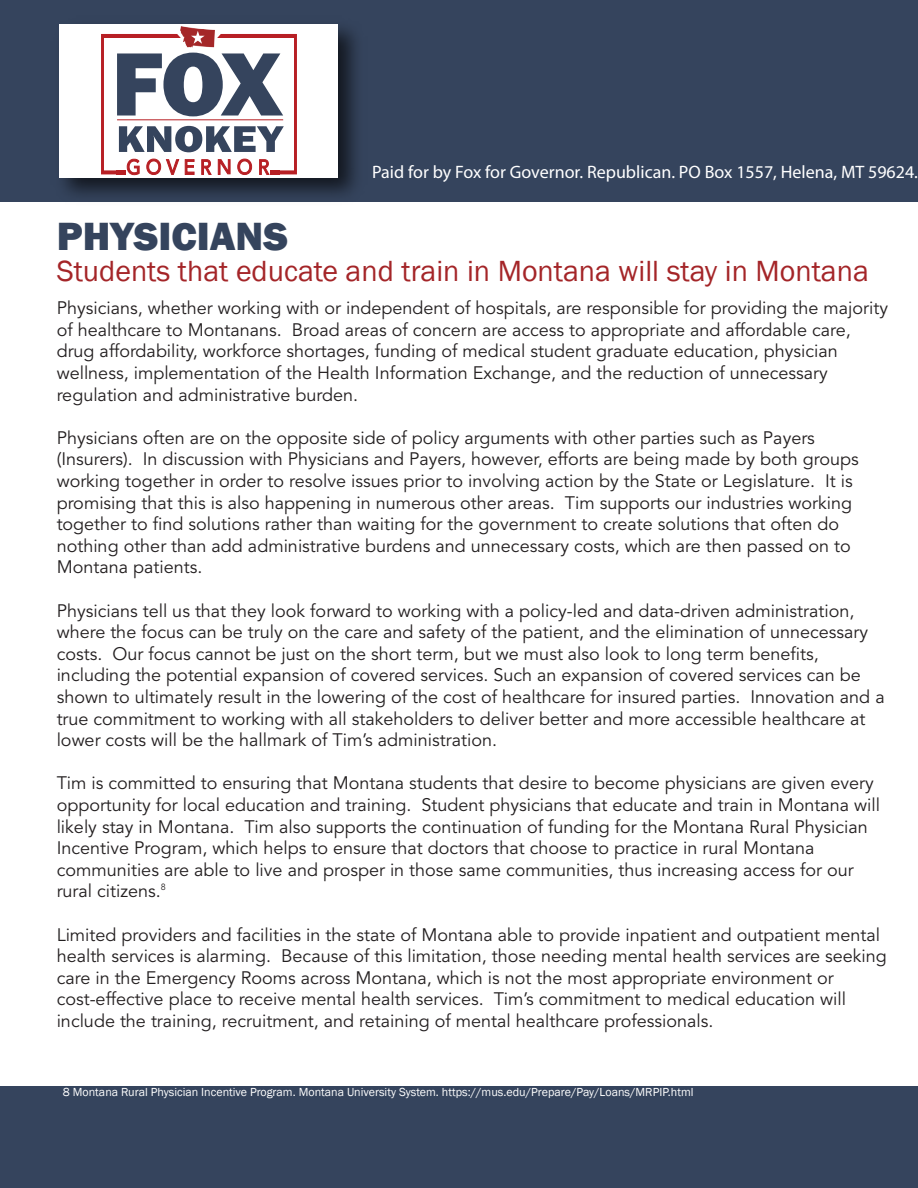
<style>
.page{position:relative;width:918px;height:1188px;background:#35445d}
.page>*{position:absolute;margin:0;border:0;box-sizing:border-box;transform-origin:0 0}
.t1{font:800 40.5px "Franklin Gothic";color:#35445d}
.t2{font:30px "Franklin Gothic";color:#a42528}
.t3{font:18px/21.6px "Avenir LT Std";color:#231f20}
.t4{font:18px "Myriad Pro";color:#fff}
.t5{font:12px "Franklin Gothic";color:#fff}
</style>
<div class="page">
<div style="left:0;top:202px;width:918px;height:884px;background:#fff"></div>
<img style="left:59px;top:24px;width:297px;height:172px">
<div style="left:60px;top:24px;width:278px;height:154px;background:#fff"></div>
<img style="left:181px;top:27px;width:34px;height:4px">
<svg style="left:101px;top:31px;width:196px;height:144px"></svg>
<p class="t4" style="left:372px;top:160px;width:547px">Paid for by Fox for Governor. Republican. PO Box 1557, Helena, MT 59624.</p>
<h1 class="t1" style="left:57px;top:210px;width:233px">PHYSICIANS</h1>
<h2 class="t2" style="left:57px;top:253px;width:814px">Students that educate and train in Montana will stay in Montana</h2>
<p class="t3" style="left:57px;top:298px;width:833px">Physicians, whether working with or independent of hospitals, are responsible for providing the majority of healthcare to Montanans. Broad areas of concern are access to appropriate and affordable care, drug affordability, workforce shortages, funding of medical student graduate education, physician wellness, implementation of the Health Information Exchange, and the reduction of unnecessary regulation and administrative burden.</p>
<p class="t3" style="left:57px;top:427px;width:804px">Physicians often are on the opposite side of policy arguments with other parties such as Payers (Insurers). In discussion with Physicians and Payers, however, efforts are being made by both groups working together in order to resolve issues prior to involving action by the State or Legislature. It is promising that this is also happening in numerous other areas. Tim supports our industries working together to find solutions rather than waiting for the government to create solutions that often do nothing other than add administrative burdens and unnecessary costs, which are then passed on to Montana patients.</p>
<p class="t3" style="left:57px;top:600px;width:829px">Physicians tell us that they look forward to working with a policy-led and data-driven administration, where the focus can be truly on the care and safety of the patient, and the elimination of unnecessary costs. Our focus cannot be just on the short term, but we must also look to long term benefits, including the potential expansion of covered services. Such an expansion of covered services can be shown to ultimately result in the lowering of the cost of healthcare for insured parties. Innovation and a true commitment to working with all stakeholders to deliver better and more accessible healthcare at lower costs will be the hallmark of Tim’s administration.</p>
<p class="t3" style="left:57px;top:773px;width:825px">Tim is committed to ensuring that Montana students that desire to become physicians are given every opportunity for local education and training. Student physicians that educate and train in Montana will likely stay in Montana. Tim also supports the continuation of funding for the Montana Rural Physician Incentive Program, which helps to ensure that doctors that choose to practice in rural Montana communities are able to live and prosper in those same communities, thus increasing access for our rural citizens.<sup>8</sup></p>
<p class="t3" style="left:57px;top:924px;width:832px">Limited providers and facilities in the state of Montana able to provide inpatient and outpatient mental health services is alarming. Because of this limitation, those needing mental health services are seeking care in the Emergency Rooms across Montana, which is not the most appropriate environment or cost-effective place to receive mental health services. Tim’s commitment to medical education will include the training, recruitment, and retaining of mental healthcare professionals.</p>
<p class="t5" style="left:63px;top:1084px;width:632px">8 Montana Rural Physician Incentive Program. Montana University System. https://mus.edu/Prepare/Pay/Loans/MRPIP.html</p>
</div>
